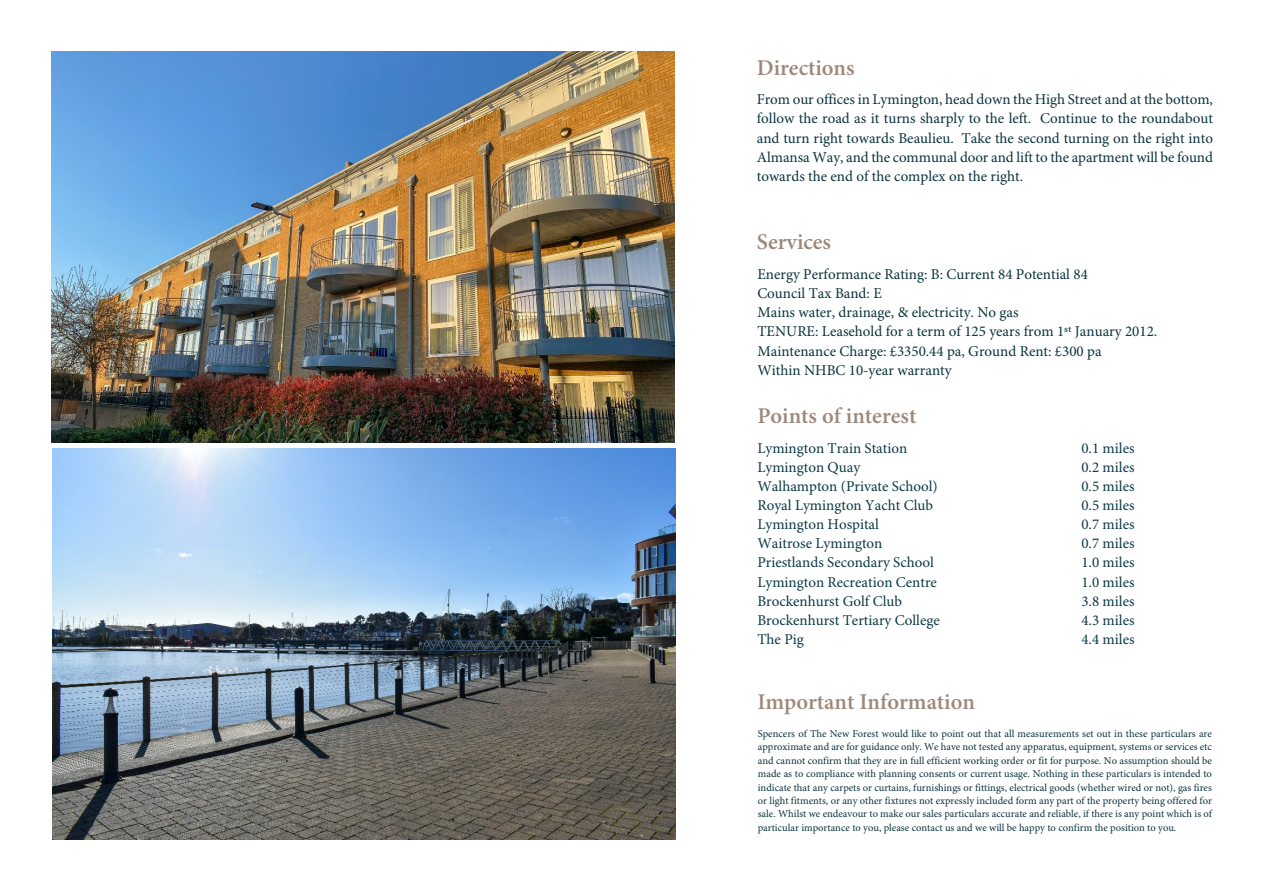
<style>
.page{position:relative;width:1263px;height:893px;background:#fff}
.page>*{position:absolute;margin:0;border:0;box-sizing:border-box;transform-origin:0 0}
.t1{font:600 22.5px "Minion Pro";color:#9e887b}
.t2{font:15px/19.2px "Minion Pro";color:#0b333d}
.t3{font:15px "Minion Pro";color:#0b3a46}
.t4{font:10.5px/13.4px "Minion Pro";color:#0b333d;text-align:justify}
</style>
<div class="page">
<img style="left:52px;top:448px;width:624px;height:392px">
<img style="left:51px;top:51px;width:624px;height:392px">
<h1 class="t1" style="left:757px;top:58px;width:99px">Directions</h1>
<p class="t2" style="left:757px;top:91px;width:458px;text-align:justify">From our offices in Lymington, head down the High Street and at the bottom, follow the road as it turns sharply to the left. Continue to the roundabout and turn right towards Beaulieu. Take the second turning on the right into Almansa Way, and the communal door and lift to the apartment will be found towards the end of the complex on the right.</p>
<h1 class="t1" style="left:757px;top:233px;width:76px">Services</h1>
<p class="t2" style="left:757px;top:266px;width:401px">Energy Performance Rating: B: Current 84 Potential 84<br>Council Tax Band: E<br>Mains water, drainage, &amp; electricity. No gas<br>TENURE: Leasehold for a term of 125 years from 1st January 2012.<br>Maintenance Charge: £3350.44 pa, Ground Rent: £300 pa<br>Within NHBC 10-year warranty</p>
<h1 class="t1" style="left:757px;top:407px;width:160px">Points of interest</h1>
<h2 class="t3" style="left:757px;top:442px;width:151px">Lymington Train Station</h2>
<h2 class="t3" style="left:1081px;top:442px;width:55px">0.1 miles</h2>
<h2 class="t3" style="left:757px;top:461px;width:104px">Lymington Quay</h2>
<h2 class="t3" style="left:1081px;top:461px;width:55px">0.2 miles</h2>
<h2 class="t3" style="left:757px;top:480px;width:182px">Walhampton (Private School)</h2>
<h2 class="t3" style="left:1081px;top:480px;width:55px">0.5 miles</h2>
<h2 class="t3" style="left:757px;top:499px;width:177px">Royal Lymington Yacht Club</h2>
<h2 class="t3" style="left:1081px;top:499px;width:55px">0.5 miles</h2>
<h2 class="t3" style="left:757px;top:518px;width:123px">Lymington Hospital</h2>
<h2 class="t3" style="left:1081px;top:518px;width:55px">0.7 miles</h2>
<h2 class="t3" style="left:757px;top:537px;width:127px">Waitrose Lymington</h2>
<h2 class="t3" style="left:1081px;top:537px;width:55px">0.7 miles</h2>
<h2 class="t3" style="left:757px;top:557px;width:178px">Priestlands Secondary School</h2>
<h2 class="t3" style="left:1081px;top:557px;width:55px">1.0 miles</h2>
<h2 class="t3" style="left:757px;top:576px;width:181px">Lymington Recreation Centre</h2>
<h2 class="t3" style="left:1081px;top:576px;width:55px">1.0 miles</h2>
<h2 class="t3" style="left:757px;top:595px;width:146px">Brockenhurst Golf Club</h2>
<h2 class="t3" style="left:1081px;top:595px;width:55px">3.8 miles</h2>
<h2 class="t3" style="left:757px;top:614px;width:184px">Brockenhurst Tertiary College</h2>
<h2 class="t3" style="left:1081px;top:614px;width:55px">4.3 miles</h2>
<h2 class="t3" style="left:757px;top:633px;width:48px">The Pig</h2>
<h2 class="t3" style="left:1081px;top:633px;width:55px">4.4 miles</h2>
<h1 class="t1" style="left:757px;top:693px;width:219px">Important Information</h1>
<p class="t4" style="left:758px;top:728px;width:456px">Spencers of The New Forest would like to point out that all measurements set out in these particulars are approximate and are for guidance only. We have not tested any apparatus, equipment, systems or services etc and cannot confirm that they are in full efficient working order or fit for purpose. No assumption should be made as to compliance with planning consents or current usage. Nothing in these particulars is intended to indicate that any carpets or curtains, furnishings or fittings, electrical goods (whether wired or not), gas fires or light fitments, or any other fixtures not expressly included form any part of the property being offered for sale. Whilst we endeavour to make our sales particulars accurate and reliable, if there is any point which is of particular importance to you, please contact us and we will be happy to confirm the position to you.</p>
</div>
